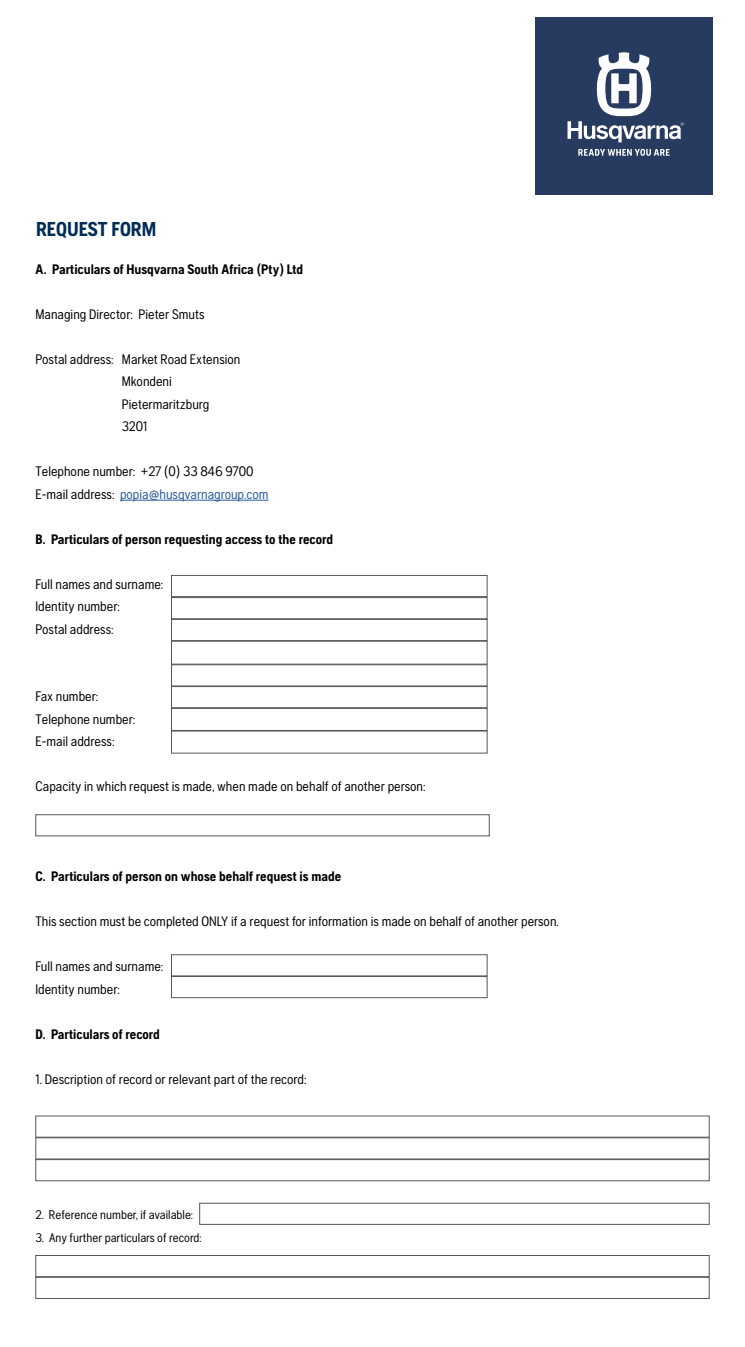
<style>
.page{position:relative;width:745px;height:1347px;background:#fff}
.page>*{position:absolute;margin:0;border:0;box-sizing:border-box;transform-origin:0 0}
.t1{font:700 20px "Husqvarna Gothic";color:#002c57}
.t2{font:13.75px/22.5px "Husqvarna Gothic";color:#000}
.t3{font:700 13.75px "Husqvarna Gothic";color:#000}
.t4{font:12.5px "Husqvarna Gothic";color:#000}
.s1{color:#275b9b}
</style>
<div class="page">
<div style="left:535px;top:18px;width:177px;height:177px;background:#273a60"></div>
<svg style="left:567px;top:52px;width:116px;height:90px"></svg>
<svg style="left:578px;top:149px;width:91px;height:7px"></svg>
<hr style="left:120px;top:500px;width:148px;height:1px;background:#275b9b">
<div style="left:171px;top:597px;width:316px;height:22px;border:1px solid #575756"></div>
<div style="left:171px;top:575px;width:316px;height:22px;border:1px solid #575756"></div>
<div style="left:171px;top:708px;width:316px;height:22px;border:1px solid #575756"></div>
<div style="left:171px;top:641px;width:316px;height:23px;border:1px solid #575756"></div>
<div style="left:171px;top:664px;width:316px;height:22px;border:1px solid #575756"></div>
<div style="left:171px;top:686px;width:316px;height:22px;border:1px solid #575756"></div>
<div style="left:35px;top:814px;width:454px;height:22px;border:1px solid #575756"></div>
<div style="left:171px;top:730px;width:316px;height:23px;border:1px solid #575756"></div>
<div style="left:171px;top:619px;width:316px;height:22px;border:1px solid #575756"></div>
<div style="left:171px;top:976px;width:316px;height:22px;border:1px solid #575756"></div>
<div style="left:171px;top:954px;width:316px;height:22px;border:1px solid #575756"></div>
<div style="left:35px;top:1137px;width:674px;height:22px;border:1px solid #575756"></div>
<div style="left:35px;top:1159px;width:674px;height:22px;border:1px solid #575756"></div>
<div style="left:199px;top:1202px;width:510px;height:22px;border:1px solid #575756"></div>
<div style="left:35px;top:1255px;width:674px;height:21px;border:1px solid #575756"></div>
<div style="left:35px;top:1276px;width:674px;height:22px;border:1px solid #575756"></div>
<h1 class="t1" style="left:36px;top:217px;width:122px">REQUEST FORM</h1>
<p class="t3" style="left:35px;top:261px;width:269px">A. Particulars of Husqvarna South Africa (Pty) Ltd</p>
<p class="t2" style="left:35px;top:303px;width:170px">Managing Director: Pieter Smuts</p>
<p class="t2" style="left:122px;top:348px;width:120px;text-indent:-86px">Postal address: Market Road Extension<br>Mkondeni<br>Pietermaritzburg<br>3201</p>
<p class="t2" style="left:35px;top:460px;width:234px">Telephone number: +27 (0) 33 846 9700<br>E-mail address: <span class="s1">popia@husqvarnagroup.com</span></p>
<p class="t3" style="left:35px;top:531px;width:299px">B. Particulars of person requesting access to the record</p>
<p class="t2" style="left:35px;top:572px;width:129px">Full names and surname:<br>Identity number:<br>Postal address:</p>
<p class="t2" style="left:35px;top:685px;width:101px">Fax number:<br>Telephone number:<br>E-mail address:</p>
<p class="t2" style="left:35px;top:775px;width:391px">Capacity in which request is made, when made on behalf of another person:</p>
<p class="t3" style="left:35px;top:868px;width:307px">C. Particulars of person on whose behalf request is made</p>
<p class="t2" style="left:35px;top:910px;width:524px">This section must be completed ONLY if a request for information is made on behalf of another person.</p>
<p class="t2" style="left:35px;top:955px;width:129px">Full names and surname:<br>Identity number:</p>
<p class="t3" style="left:35px;top:1026px;width:126px">D. Particulars of record</p>
<p class="t2" style="left:35px;top:1067px;width:272px">1. Description of record or relevant part of the record:</p>
<p class="t4" style="left:35px;top:1207px;width:159px">2. Reference number, if available:</p>
<p class="t4" style="left:35px;top:1230px;width:168px">3. Any further particulars of record:</p>
</div>
